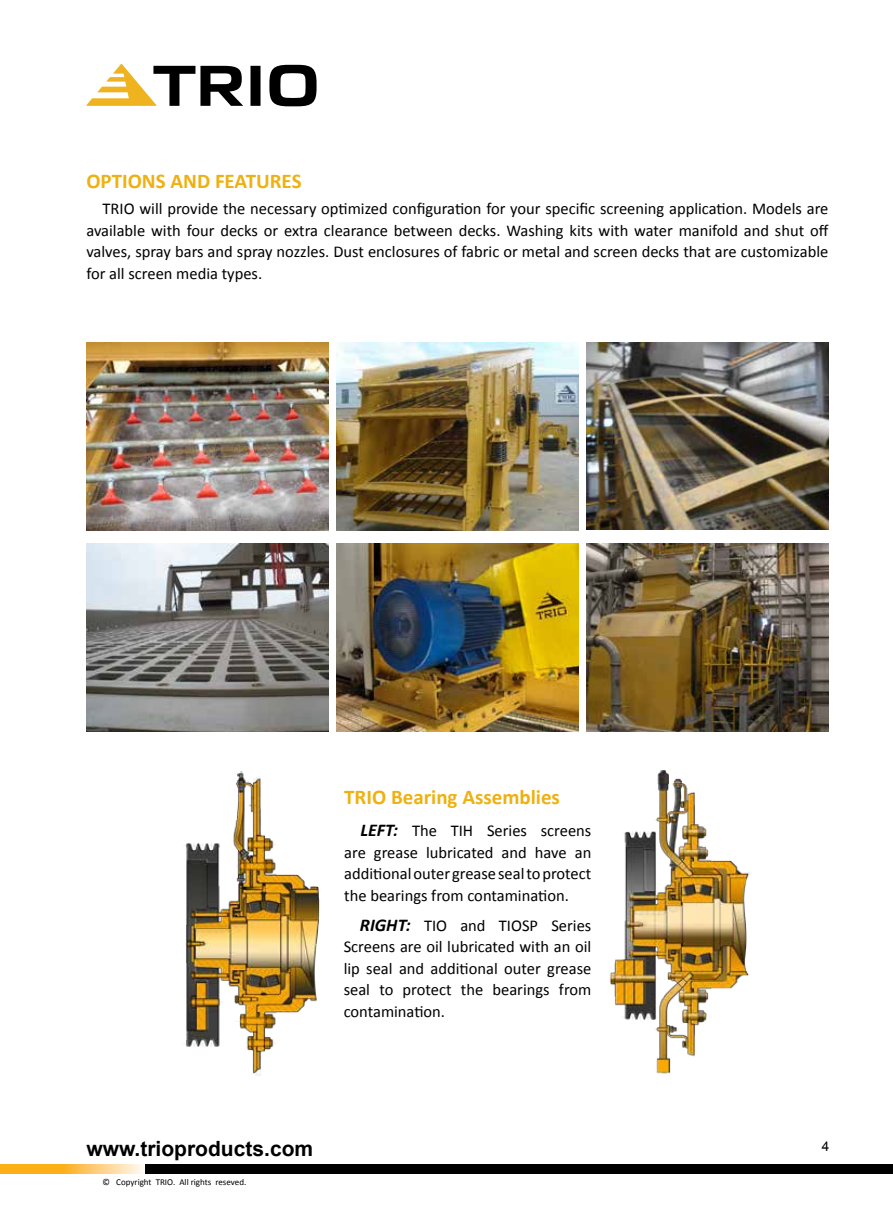
<style>
.page{position:relative;width:893px;height:1212px;background:#fff}
.page>*{position:absolute;margin:0;border:0;box-sizing:border-box;transform-origin:0 0}
.t1{font:700 21px "Calibri";color:#eeb111}
.t2{font:700 21px "Arial";color:#000}
.t3{font:16.5px/21.6px "Calibri";color:#000;text-align:justify}
.t4{font:13.5px "Arial";color:#000}
.t5{font:9px "Calibri";color:#000}
.s1{font-weight:700;font-style:italic;font-size:18px}
</style>
<div class="page">
<div style="left:144px;top:1164px;width:749px;height:10px;background:#000"></div>
<svg style="left:63px;top:1164px;width:80px;height:10px"></svg>
<div style="left:0;top:1164px;width:63px;height:10px;background:#fcaf17"></div>
<svg style="left:86px;top:64px;width:231px;height:42px"></svg>
<img style="left:86px;top:342px;width:243px;height:188px">
<img style="left:336px;top:342px;width:243px;height:188px">
<img style="left:586px;top:342px;width:242px;height:188px">
<img style="left:86px;top:543px;width:243px;height:188px">
<img style="left:336px;top:543px;width:243px;height:188px">
<img style="left:586px;top:543px;width:242px;height:188px">
<img style="left:185px;top:771px;width:135px;height:304px">
<img style="left:610px;top:770px;width:140px;height:304px">
<p class="t1" style="left:86px;top:168px;width:217px">OPTIONS AND FEATURES</p>
<p class="t3" style="left:86px;top:198px;width:744px;text-indent:16px">TRIO will provide the necessary optimized configuration for your specific screening application. Models are available with four decks or extra clearance between decks. Washing kits with water manifold and shut off valves, spray bars and spray nozzles. Dust enclosures of fabric or metal and screen decks that are customizable for all screen media types.</p>
<p class="t1" style="left:344px;top:783px;width:217px">TRIO Bearing Assemblies</p>
<p class="t3" style="left:344px;top:820px;width:249px;text-indent:16px"><span class="s1">LEFT:</span> The TIH Series screens are grease lubricated and have an additional outer grease seal to protect the bearings from contamination.</p>
<p class="t3" style="left:344px;top:914px;width:249px;text-indent:16px"><span class="s1">RIGHT:</span> TIO and TIOSP Series Screens are oil lubricated with an oil lip seal and additional outer grease seal to protect the bearings from contamination.</p>
<p class="t2" style="left:86px;top:1134px;width:228px">www.trioproducts.com</p>
<p class="t4" style="left:822px;top:1137px;width:9px">4</p>
<p class="t5" style="left:103px;top:1176px;width:145px">© Copyright TRIO. All rights reseved.</p>
</div>
